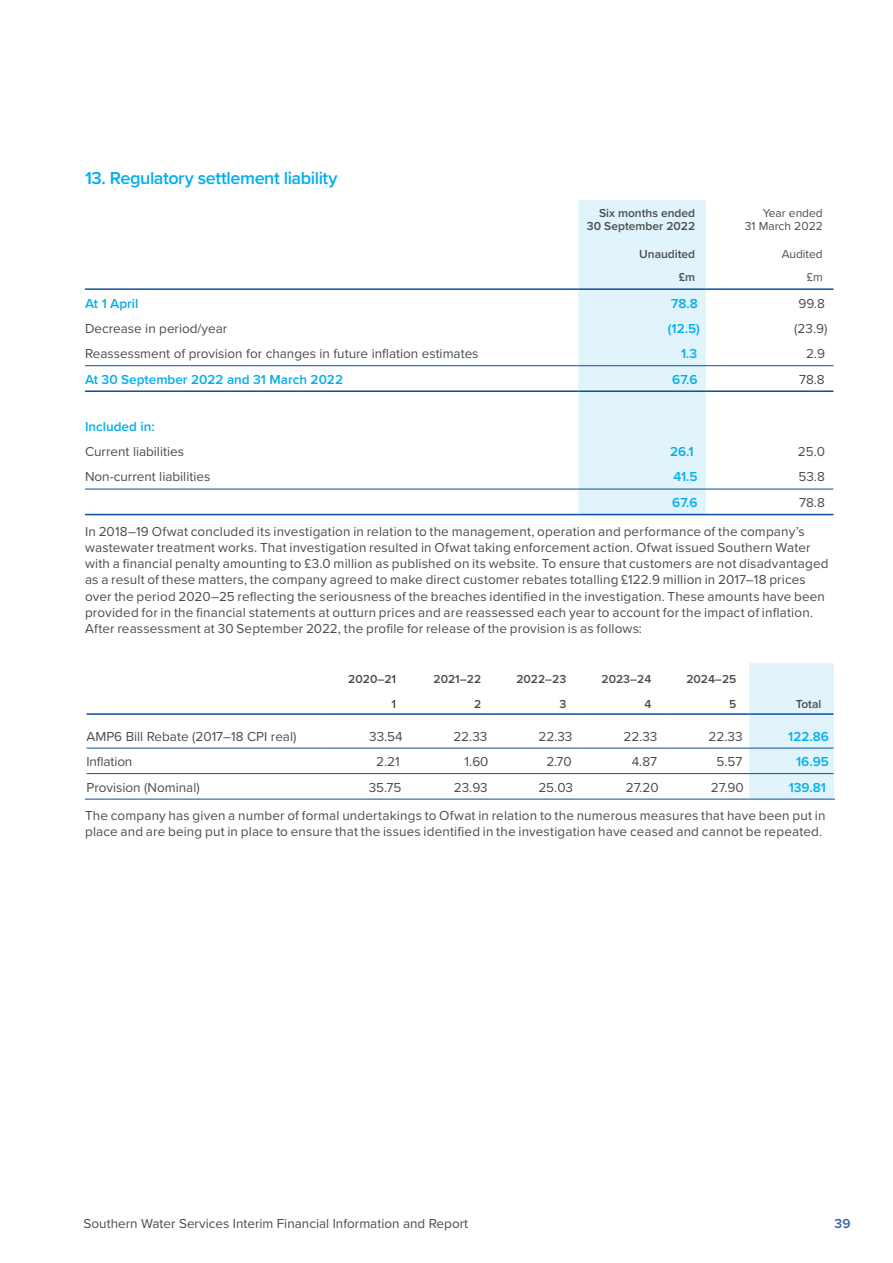
<style>
.page{position:relative;width:893px;height:1263px;background:#fff}
.page>*{position:absolute;margin:0;border:0;box-sizing:border-box;transform-origin:0 0}
.t1{font:600 18px "Proxima Nova";letter-spacing:-.02em;color:#00aeef}
.t2{font:13.5px/16.2px "Proxima Nova";letter-spacing:.01em;color:#4b4c4d}
.t3{font:600 13.5px "Proxima Nova";color:#00aeef}
.t4{font:13.5px "Proxima Nova";letter-spacing:-.01em;color:#4b4c4d}
.t5{font:600 13.5px "Proxima Nova";color:#375fac}
.t6{font:600 12px/25.5px "Proxima Nova";color:#4b4c4d;text-align:right}
.t7{font:12px/13.5px "Proxima Nova";color:#4b4c4d;text-align:right}
</style>
<div class="page">
<div style="left:578px;top:200px;width:128px;height:314px;background:#e1f4fc"></div>
<hr style="left:85px;top:514px;width:493px;height:1px;background:#0d4da1">
<hr style="left:578px;top:514px;width:128px;height:1px;background:#0d4da1">
<hr style="left:706px;top:514px;width:127px;height:1px;background:#0d4da1">
<hr style="left:85px;top:390px;width:493px;height:2px;background:#0d4da1">
<hr style="left:578px;top:390px;width:128px;height:2px;background:#0d4da1">
<hr style="left:706px;top:390px;width:127px;height:2px;background:#0d4da1">
<hr style="left:85px;top:489px;width:493px;height:1px;background:#0d4da1">
<hr style="left:578px;top:489px;width:128px;height:1px;background:#0d4da1">
<hr style="left:706px;top:489px;width:127px;height:1px;background:#0d4da1">
<hr style="left:85px;top:288px;width:493px;height:2px;background:#0d4da1">
<hr style="left:578px;top:288px;width:128px;height:2px;background:#0d4da1">
<hr style="left:706px;top:288px;width:127px;height:2px;background:#0d4da1">
<hr style="left:85px;top:365px;width:493px;height:1px;background:#0d4da1">
<hr style="left:578px;top:365px;width:128px;height:1px;background:#0d4da1">
<hr style="left:706px;top:365px;width:127px;height:1px;background:#0d4da1">
<div style="left:749px;top:663px;width:85px;height:136px;background:#e1f4fc"></div>
<hr style="left:87px;top:713px;width:237px;height:2px;background:#0d4da1">
<hr style="left:324px;top:713px;width:85px;height:2px;background:#0d4da1">
<hr style="left:409px;top:713px;width:85px;height:2px;background:#0d4da1">
<hr style="left:494px;top:713px;width:85px;height:2px;background:#0d4da1">
<hr style="left:579px;top:713px;width:85px;height:2px;background:#0d4da1">
<hr style="left:664px;top:713px;width:85px;height:2px;background:#0d4da1">
<hr style="left:749px;top:713px;width:84px;height:2px;background:#0d4da1">
<hr style="left:85px;top:799px;width:239px;height:1px;background:#0d4da1">
<hr style="left:324px;top:799px;width:85px;height:1px;background:#0d4da1">
<hr style="left:409px;top:799px;width:85px;height:1px;background:#0d4da1">
<hr style="left:494px;top:799px;width:85px;height:1px;background:#0d4da1">
<hr style="left:579px;top:799px;width:85px;height:1px;background:#0d4da1">
<hr style="left:664px;top:799px;width:85px;height:1px;background:#0d4da1">
<hr style="left:749px;top:799px;width:86px;height:1px;background:#0d4da1">
<hr style="left:87px;top:748px;width:237px;height:1px;background:#0d4da1">
<hr style="left:324px;top:748px;width:85px;height:1px;background:#0d4da1">
<hr style="left:409px;top:748px;width:85px;height:1px;background:#0d4da1">
<hr style="left:494px;top:748px;width:85px;height:1px;background:#0d4da1">
<hr style="left:579px;top:748px;width:85px;height:1px;background:#0d4da1">
<hr style="left:664px;top:748px;width:85px;height:1px;background:#0d4da1">
<hr style="left:749px;top:748px;width:84px;height:1px;background:#0d4da1">
<hr style="left:87px;top:773px;width:237px;height:1px;background:#0d4da1">
<hr style="left:324px;top:773px;width:85px;height:1px;background:#0d4da1">
<hr style="left:409px;top:773px;width:85px;height:1px;background:#0d4da1">
<hr style="left:494px;top:773px;width:85px;height:1px;background:#0d4da1">
<hr style="left:579px;top:773px;width:85px;height:1px;background:#0d4da1">
<hr style="left:664px;top:773px;width:85px;height:1px;background:#0d4da1">
<hr style="left:749px;top:773px;width:84px;height:1px;background:#0d4da1">
<h1 class="t1" style="left:85px;top:165px;width:254px">13. Regulatory settlement liability</h1>
<p class="t6" style="left:587px;top:206px;width:110px;line-height:13.5px">Six months ended<br>30 September 2022</p>
<p class="t7" style="left:745px;top:206px;width:80px">Year ended<br>31 March 2022</p>
<p class="t6" style="left:639px;top:241px;width:58px">Unaudited</p>
<p class="t7" style="left:782px;top:246px;width:43px">Audited</p>
<p class="t6" style="left:679px;top:264px;width:18px">£m</p>
<p class="t7" style="left:807px;top:270px;width:17px">£m</p>
<p class="t3" style="left:85px;top:293px;width:55px">At 1 April</p>
<p class="t3" style="left:671px;top:293px;width:28px">78.8</p>
<p class="t2" style="left:798px;top:294px;width:28px">99.8</p>
<p class="t2" style="left:85px;top:320px;width:144px">Decrease in period/year</p>
<p class="t3" style="left:668px;top:318px;width:34px">(12.5)</p>
<p class="t2" style="left:794px;top:320px;width:35px">(23.9)</p>
<p class="t2" style="left:85px;top:345px;width:395px">Reassessment of provision for changes in future inflation estimates</p>
<p class="t3" style="left:681px;top:343px;width:18px">1.3</p>
<p class="t2" style="left:806px;top:345px;width:21px">2.9</p>
<p class="t3" style="left:85px;top:369px;width:259px">At 30 September 2022 and 31 March 2022</p>
<p class="t3" style="left:672px;top:369px;width:27px">67.6</p>
<p class="t2" style="left:799px;top:370px;width:27px">78.8</p>
<p class="t3" style="left:85px;top:416px;width:71px">Included in:</p>
<p class="t2" style="left:85px;top:443px;width:100px">Current liabilities</p>
<p class="t3" style="left:670px;top:441px;width:25px">26.1</p>
<p class="t2" style="left:798px;top:443px;width:29px">25.0</p>
<p class="t2" style="left:85px;top:468px;width:127px">Non-current liabilities</p>
<p class="t3" style="left:673px;top:467px;width:26px">41.5</p>
<p class="t2" style="left:798px;top:468px;width:28px">53.8</p>
<p class="t3" style="left:672px;top:492px;width:27px">67.6</p>
<p class="t2" style="left:799px;top:494px;width:27px">78.8</p>
<p class="t2" style="left:85px;top:523px;width:745px">In 2018–19 Ofwat concluded its investigation in relation to the management, operation and performance of the company’s wastewater treatment works. That investigation resulted in Ofwat taking enforcement action. Ofwat issued Southern Water with a financial penalty amounting to £3.0 million as published on its website. To ensure that customers are not disadvantaged as a result of these matters, the company agreed to make direct customer rebates totalling £122.9 million in 2017–18 prices over the period 2020–25 reflecting the seriousness of the breaches identified in the investigation. These amounts have been provided for in the financial statements at outturn prices and are reassessed each year to account for the impact of inflation.<br>After reassessment at 30 September 2022, the profile for release of the provision is as follows:</p>
<p class="t6" style="left:348px;top:665px;width:49px">2020–21<br>1</p>
<p class="t6" style="left:434px;top:665px;width:49px">2021–22<br>2</p>
<p class="t6" style="left:516px;top:665px;width:51px">2022–23<br>3</p>
<p class="t6" style="left:602px;top:665px;width:51px">2023–24<br>4</p>
<p class="t6" style="left:686px;top:665px;width:52px">2024–25<br>5</p>
<p class="t6" style="left:796px;top:691px;width:27px">Total</p>
<p class="t2" style="left:87px;top:727px;width:211px">AMP6 Bill Rebate (2017–18 CPI real)</p>
<p class="t2" style="left:369px;top:727px;width:35px">33.54</p>
<p class="t2" style="left:453px;top:727px;width:36px">22.33</p>
<p class="t2" style="left:538px;top:727px;width:36px">22.33</p>
<p class="t2" style="left:623px;top:727px;width:36px">22.33</p>
<p class="t2" style="left:708px;top:727px;width:36px">22.33</p>
<p class="t3" style="left:788px;top:726px;width:42px">122.86</p>
<p class="t4" style="left:87px;top:752px;width:47px">Inflation</p>
<p class="t2" style="left:376px;top:753px;width:25px">2.21</p>
<p class="t2" style="left:465px;top:753px;width:25px">1.60</p>
<p class="t2" style="left:546px;top:753px;width:27px">2.70</p>
<p class="t2" style="left:632px;top:753px;width:27px">4.87</p>
<p class="t2" style="left:716px;top:753px;width:27px">5.57</p>
<p class="t3" style="left:796px;top:752px;width:34px">16.95</p>
<p class="t2" style="left:87px;top:778px;width:115px">Provision (Nominal)</p>
<p class="t2" style="left:369px;top:778px;width:34px">35.75</p>
<p class="t2" style="left:454px;top:778px;width:36px">23.93</p>
<p class="t2" style="left:538px;top:778px;width:36px">25.03</p>
<p class="t2" style="left:626px;top:778px;width:34px">27.20</p>
<p class="t2" style="left:711px;top:778px;width:34px">27.90</p>
<p class="t3" style="left:789px;top:777px;width:39px">139.81</p>
<p class="t2" style="left:85px;top:806px;width:742px">The company has given a number of formal undertakings to Ofwat in relation to the numerous measures that have been put in place and are being put in place to ensure that the issues identified in the investigation have ceased and cannot be repeated.</p>
<p class="t2" style="left:84px;top:1215px;width:386px">Southern Water Services Interim Financial Information and Report</p>
<p class="t5" style="left:835px;top:1213px;width:17px">39</p>
</div>
